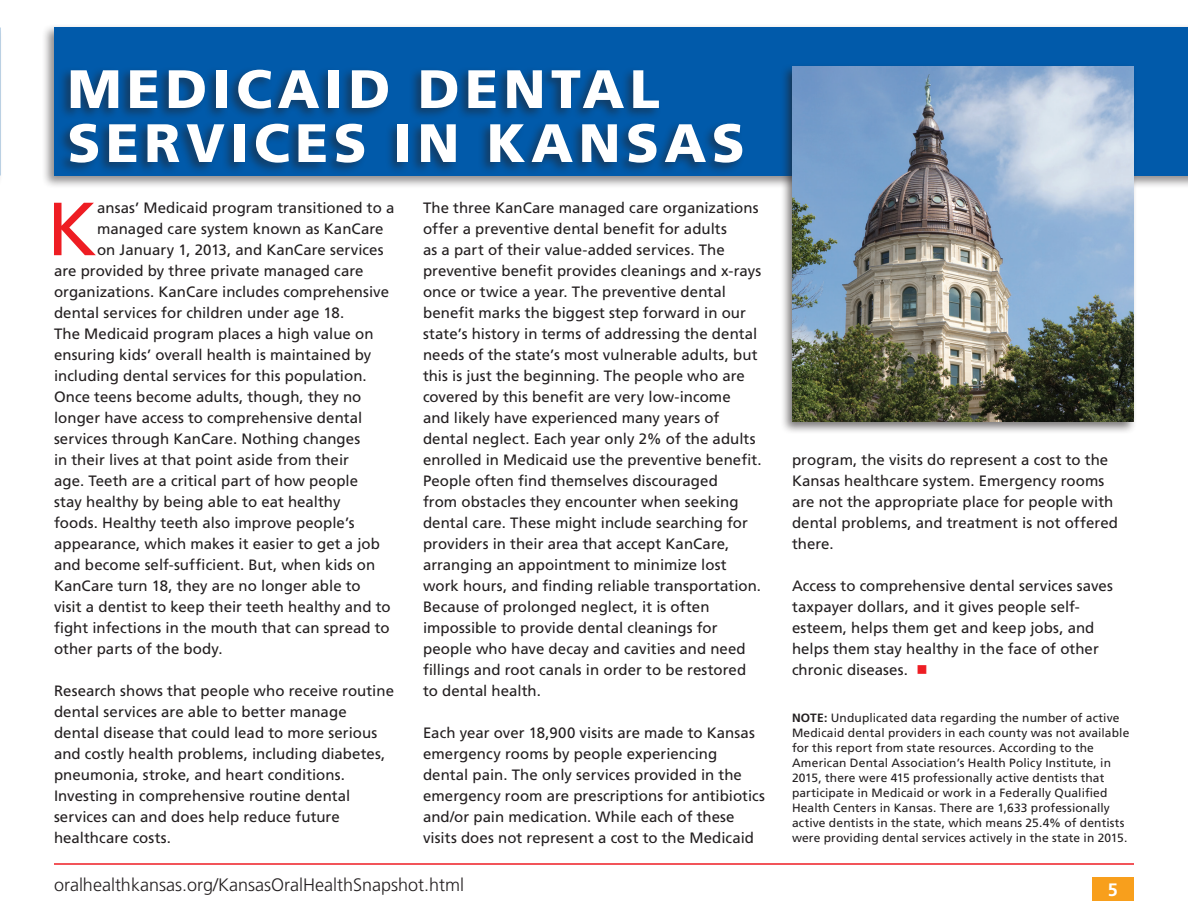
<style>
.page{position:relative;width:1188px;height:918px;background:#fff}
.page>*{position:absolute;margin:0;border:0;box-sizing:border-box;transform-origin:0 0}
.t1{font:75.15px "Frutiger LT Std";color:#ee1d23}
.t2{font:900 54px/54px "Frutiger LT Std";letter-spacing:.1em;color:#fff}
.t3{font:300 18px "Frutiger LT Std";color:#231f20}
.t4{font:700 18px "Frutiger LT Std";color:#fff}
.t5{font:15px/21px "Frutiger LT Std";letter-spacing:.005em;color:#231f20}
.t6{font:12px/15px "Frutiger LT Std";letter-spacing:.01em;color:#231f20}
.s1{color:#ee1d23}
.s2{font-weight:700}
</style>
<div class="page">
<hr style="left:54px;top:863px;width:1080px;height:2px;background:#ee1d23">
<div style="left:1092px;top:878px;width:42px;height:23px;background:#f89f1c"></div>
<hr style="left:0;top:24px;width:4px;height:165px;background:#231f20;opacity:.5">
<div style="left:41px;top:24px;width:1147px;height:165px;background:#231f20;opacity:.5"></div>
<div style="left:54px;top:27px;width:1134px;height:149px;background:#015aaa"></div>
<div style="left:57px;top:66px;width:688px;height:109px;background:#231f20;opacity:.5"></div>
<div style="left:780px;top:63px;width:357px;height:372px;background:#231f20;opacity:.6"></div>
<img style="left:793px;top:67px;width:341px;height:354px">
<h2 class="t2" style="left:68px;top:62px;width:679px">MEDICAID DENTAL<br>SERVICES IN KANSAS</h2>
<h1 class="t1" style="left:47px;top:185px;width:52px">K</h1>
<p class="t5" style="left:97px;top:198px;width:299px">ansas’ Medicaid program transitioned to a</p>
<p class="t5" style="left:97px;top:219px;width:288px">managed care system known as KanCare</p>
<p class="t5" style="left:97px;top:240px;width:288px">on January 1, 2013, and KanCare services</p>
<p class="t5" style="left:54px;top:261px;width:311px">are provided by three private managed care</p>
<p class="t5" style="left:54px;top:282px;width:337px">organizations. KanCare includes comprehensive</p>
<p class="t5" style="left:54px;top:303px;width:292px">dental services for children under age 18.</p>
<p class="t5" style="left:54px;top:324px;width:321px">The Medicaid program places a high value on</p>
<p class="t5" style="left:54px;top:345px;width:319px">ensuring kids’ overall health is maintained by</p>
<p class="t5" style="left:54px;top:366px;width:314px">including dental services for this population.</p>
<p class="t5" style="left:54px;top:387px;width:309px">Once teens become adults, though, they no</p>
<p class="t5" style="left:54px;top:408px;width:310px">longer have access to comprehensive dental</p>
<p class="t5" style="left:54px;top:429px;width:308px">services through KanCare. Nothing changes</p>
<p class="t5" style="left:54px;top:450px;width:296px">in their lives at that point aside from their</p>
<p class="t5" style="left:54px;top:471px;width:306px">age. Teeth are a critical part of how people</p>
<p class="t5" style="left:54px;top:492px;width:288px">stay healthy by being able to eat healthy</p>
<p class="t5" style="left:54px;top:513px;width:302px">foods. Healthy teeth also improve people’s</p>
<p class="t5" style="left:54px;top:534px;width:328px">appearance, which makes it easier to get a job</p>
<p class="t5" style="left:54px;top:555px;width:323px">and become self-sufficient. But, when kids on</p>
<p class="t5" style="left:54px;top:576px;width:308px">KanCare turn 18, they are no longer able to</p>
<p class="t5" style="left:54px;top:597px;width:338px">visit a dentist to keep their teeth healthy and to</p>
<p class="t5" style="left:54px;top:618px;width:337px">fight infections in the mouth that can spread to</p>
<p class="t5" style="left:54px;top:639px;width:170px">other parts of the body.</p>
<p class="t5" style="left:54px;top:681px;width:342px">Research shows that people who receive routine dental services are able to better manage dental disease that could lead to more serious and costly health problems, including diabetes, pneumonia, stroke, and heart conditions.<br>Investing in comprehensive routine dental services can and does help reduce future healthcare costs.</p>
<p class="t5" style="left:423px;top:198px;width:340px">The three KanCare managed care organizations offer a preventive dental benefit for adults<br>as a part of their value-added services. The preventive benefit provides cleanings and x-rays once or twice a year. The preventive dental benefit marks the biggest step forward in our state’s history in terms of addressing the dental needs of the state’s most vulnerable adults, but this is just the beginning. The people who are covered by this benefit are very low-income<br>and likely have experienced many years of dental neglect. Each year only 2% of the adults enrolled in Medicaid use the preventive benefit.<br>People often find themselves discouraged<br>from obstacles they encounter when seeking dental care. These might include searching for providers in their area that accept KanCare, arranging an appointment to minimize lost work hours, and finding reliable transportation.<br>Because of prolonged neglect, it is often impossible to provide dental cleanings for people who have decay and cavities and need fillings and root canals in order to be restored to dental health.</p>
<p class="t5" style="left:423px;top:723px;width:344px">Each year over 18,900 visits are made to Kansas emergency rooms by people experiencing dental pain. The only services provided in the emergency room are prescriptions for antibiotics and/or pain medication. While each of these visits does not represent a cost to the Medicaid</p>
<p class="t3" style="left:54px;top:875px;width:412px">oralhealthkansas.org/KansasOralHealthSnapshot.html</p>
<p class="t5" style="left:792px;top:450px;width:328px">program, the visits do represent a cost to the Kansas healthcare system. Emergency rooms are not the appropriate place for people with dental problems, and treatment is not offered there.</p>
<p class="t5" style="left:792px;top:576px;width:322px">Access to comprehensive dental services saves taxpayer dollars, and it gives people self&shy;esteem, helps them get and keep jobs, and helps them stay healthy in the face of other chronic diseases. <span class="s1">■</span></p>
<p class="t6" style="left:792px;top:710px;width:339px"><span class="s2">NOTE:</span> Unduplicated data regarding the number of active Medicaid dental providers in each county was not available for this report from state resources. According to the American Dental Association’s Health Policy Institute, in 2015, there were 415 professionally active dentists that participate in Medicaid or work in a Federally Qualified Health Centers in Kansas. There are 1,633 professionally active dentists in the state, which means 25.4% of dentists were providing dental services actively in the state in 2015.</p>
<p class="t4" style="left:1108px;top:879px;width:12px">5</p>
</div>
